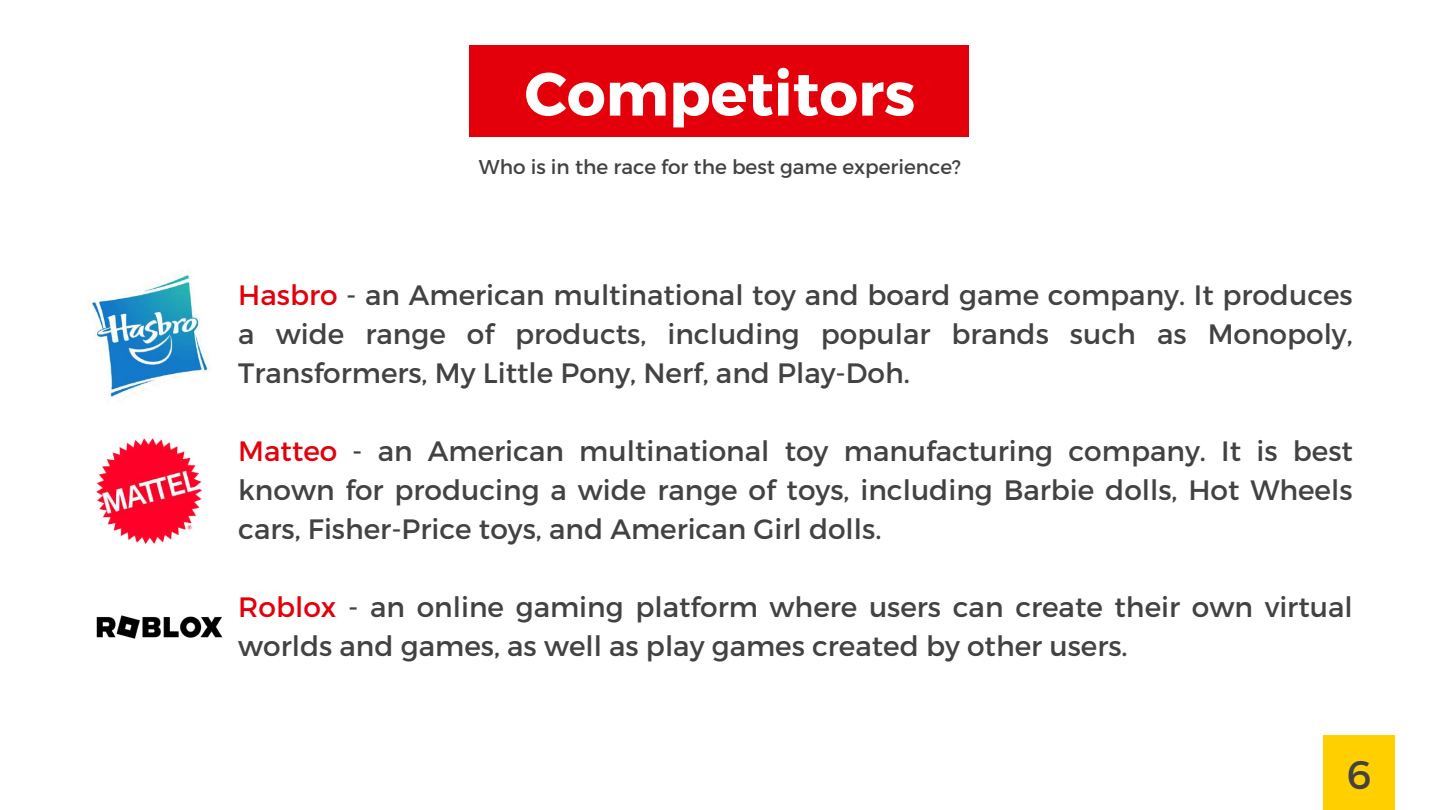
<style>
.page{position:relative;width:1440px;height:810px;background:#fff}
.page>*{position:absolute;margin:0;border:0;box-sizing:border-box;transform-origin:0 0}
.t1{font:700 60.9px "Montserrat";color:#fff}
.t2{font:39.8px "Montserrat";color:#424242}
.t3{font:28px/39px "Montserrat";color:#424242;text-align:justify}
.t4{font:20px "Montserrat";color:#424242}
.s1{color:#e3000b}
</style>
<div class="page">
<div style="left:1324px;top:736px;width:70px;height:74px;background:#ffcf00"></div>
<div style="left:470px;top:46px;width:499px;height:91px;background:#e3000b"></div>
<img style="left:88px;top:275px;width:122px;height:127px">
<img style="left:97px;top:439px;width:104px;height:104px">
<img style="left:97px;top:615px;width:125px;height:24px">
<h1 class="t1" style="left:525px;top:54px;width:392px">Competitors</h1>
<p class="t4" style="left:479px;top:154px;width:484px">Who is in the race for the best game experience?</p>
<p class="t3" style="left:238px;top:274px;width:1116px"><span class="s1">Hasbro</span> - an American multinational toy and board game company. It produces a wide range of products, including popular brands such as Monopoly, Transformers, My Little Pony, Nerf, and Play-Doh.</p>
<p class="t3" style="left:238px;top:430px;width:1116px"><span class="s1">Matteo</span> - an American multinational toy manufacturing company. It is best known for producing a wide range of toys, including Barbie dolls, Hot Wheels cars, Fisher-Price toys, and American Girl dolls.</p>
<p class="t3" style="left:238px;top:586px;width:1116px"><span class="s1">Roblox</span> - an online gaming platform where users can create their own virtual worlds and games, as well as play games created by other users.</p>
<h2 class="t2" style="left:1347px;top:749px;width:26px">6</h2>
</div>
